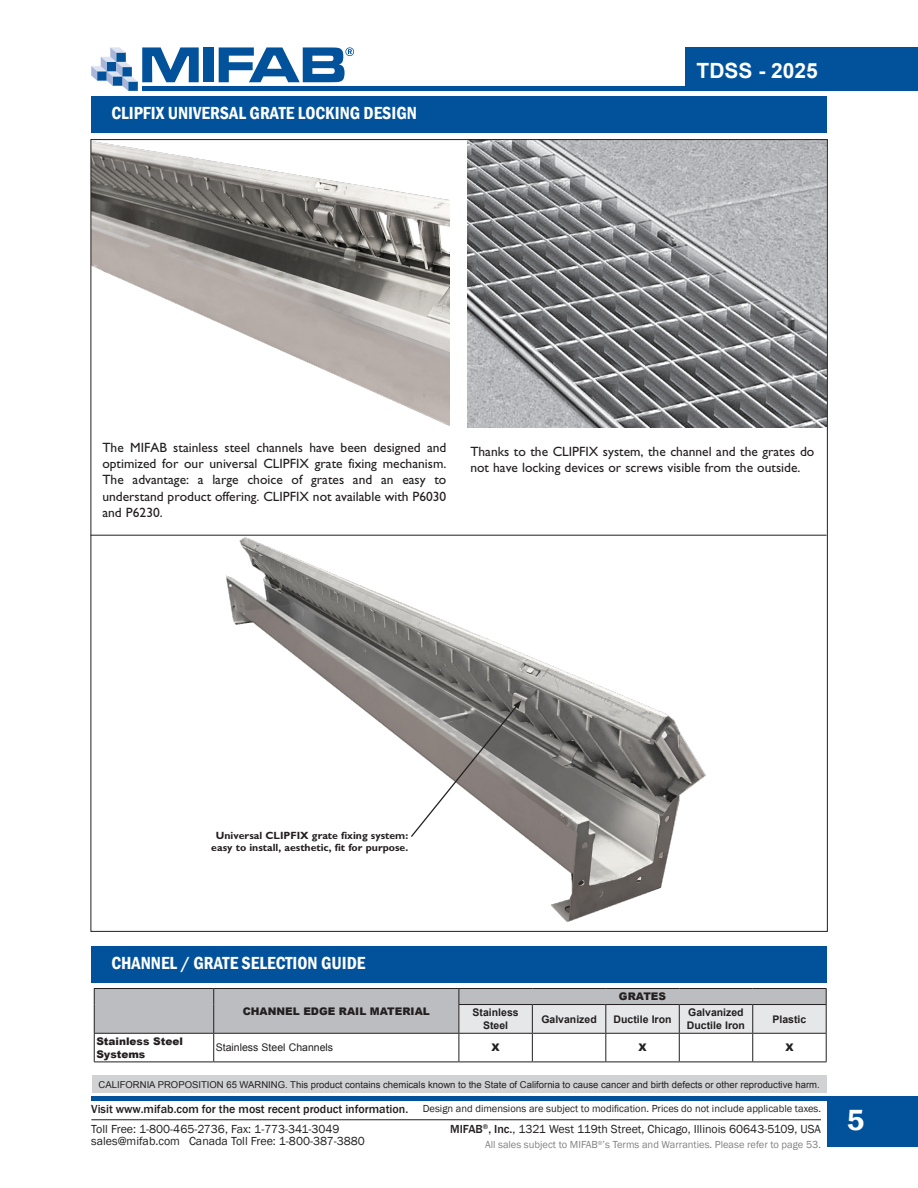
<style>
.page{position:relative;width:918px;height:1188px;background:#fff}
.page>*{position:absolute;margin:0;border:0;box-sizing:border-box;transform-origin:0 0}
.t1{font:600 30px "Franklin Gothic";color:#fff}
.t2{font:700 21px "Arial";color:#fff}
.Paragraph_Style1{font:600 condensed 18px "Franklin Gothic";color:#fff}
.t3{font:13.5px/16.2px "Gill Sans Std";color:#231f20;text-align:justify}
.t4{font:12px/12px "Franklin Gothic";color:#231f20}
.t5{font:10.5px "Franklin Gothic";color:#231f20}
.t6{font:700 10.5px/12.6px "Gill Sans Std";color:#231f20;text-align:center}
.t7{font:10.5px "Franklin Gothic";color:#808285}
.t8{font:700 10.5px/12.6px "Arial";color:#231f20;text-align:center}
.t9{font:900 10.5px/12.6px "Arial";color:#231f20}
.t10{font:10.5px "Arial";color:#231f20}
.t11{font:9.45px "Arial";color:#231f20}
.s1{font-weight:500;font-size:12px}
.s2{font-weight:500}
</style>
<div class="page">
<hr style="left:0;top:47px;width:1px;height:44px;background:#01529b">
<div style="left:685px;top:47px;width:233px;height:44px;background:#01529b"></div>
<div style="left:142px;top:86px;width:684px;height:5px;background:#01529b"></div>
<svg style="left:91px;top:47px;width:108px;height:44px"></svg>
<div style="left:203px;top:47px;width:11px;height:35px;background:#01529b"></div>
<svg style="left:219px;top:47px;width:135px;height:35px"></svg>
<hr style="left:91px;top:1119px;width:730px;height:1px;background:#231f20">
<div style="left:828px;top:1097px;width:90px;height:50px;background:#01529b"></div>
<hr style="left:91px;top:1097px;width:827px;height:4px;background:#01529b">
<div style="left:92px;top:1076px;width:735px;height:17px;background:#d1d2d4"></div>
<div style="left:19px;top:121px;width:32px;height:32px;border:1px solid #fff;border-radius:50%"></div>
<div style="left:19px;top:582px;width:32px;height:32px;border:1px solid #fff;border-radius:50%"></div>
<div style="left:19px;top:1035px;width:32px;height:32px;border:1px solid #fff;border-radius:50%"></div>
<img style="left:93px;top:142px;width:357px;height:284px">
<img style="left:468px;top:141px;width:358px;height:287px">
<div style="left:91px;top:96px;width:736px;height:37px;background:#01529b"></div>
<img style="left:227px;top:538px;width:479px;height:383px">
<svg style="left:410px;top:700px;width:111px;height:138px"></svg>
<hr style="left:91px;top:535px;width:736px;height:1px;background:#231f20">
<div style="left:91px;top:946px;width:736px;height:37px;background:#01529b"></div>
<hr style="left:94px;top:988px;width:120px;height:1px;background:#231f20">
<hr style="left:214px;top:988px;width:245px;height:1px;background:#231f20">
<hr style="left:459px;top:988px;width:73px;height:1px;background:#231f20">
<hr style="left:532px;top:988px;width:74px;height:1px;background:#231f20">
<hr style="left:606px;top:988px;width:73px;height:1px;background:#231f20">
<hr style="left:679px;top:988px;width:74px;height:1px;background:#231f20">
<hr style="left:753px;top:988px;width:74px;height:1px;background:#231f20">
<svg style="left:94px;top:989px;width:733px;height:73px"></svg>
<hr style="left:94px;top:1062px;width:120px;height:1px;background:#231f20">
<hr style="left:214px;top:1062px;width:245px;height:1px;background:#231f20">
<hr style="left:459px;top:1062px;width:73px;height:1px;background:#231f20">
<hr style="left:532px;top:1062px;width:74px;height:1px;background:#231f20">
<hr style="left:606px;top:1062px;width:73px;height:1px;background:#231f20">
<hr style="left:679px;top:1062px;width:74px;height:1px;background:#231f20">
<hr style="left:753px;top:1062px;width:74px;height:1px;background:#231f20">
<p class="Paragraph_Style1" style="left:111px;top:101px;width:307px">CLIPFIX UNIVERSAL GRATE LOCKING DESIGN</p>
<h2 class="t2" style="left:697px;top:56px;width:123px">TDSS - 2025</h2>
<p class="t3" style="left:102px;top:439px;width:345px">The MIFAB stainless steel channels have been designed and optimized for our universal CLIPFIX grate fixing mechanism.<br>The advantage: a large choice of grates and an easy to understand product offering. CLIPFIX not available with P6030 and P6230.</p>
<p class="t3" style="left:470px;top:443px;width:345px">Thanks to the CLIPFIX system, the channel and the grates do not have locking devices or screws visible from the outside.</p>
<p class="t6" style="left:211px;top:829px;width:198px">Universal CLIPFIX grate fixing system: easy to install, aesthetic, fit for purpose.</p>
<p class="Paragraph_Style1" style="left:111px;top:951px;width:256px">CHANNEL / GRATE SELECTION GUIDE</p>
<p class="t9" style="left:243px;top:1004px;width:189px">CHANNEL EDGE RAIL MATERIAL</p>
<p class="t9" style="left:619px;top:990px;width:49px">GRATES</p>
<p class="t8" style="left:473px;top:1007px;width:48px">Stainless<br>Steel</p>
<p class="t8" style="left:541px;top:1013px;width:57px">Galvanized</p>
<p class="t8" style="left:614px;top:1013px;width:60px">Ductile Iron</p>
<p class="t8" style="left:687px;top:1007px;width:60px;text-align:left">Galvanized<br>Ductile Iron</p>
<p class="t8" style="left:773px;top:1013px;width:35px">Plastic</p>
<p class="t9" style="left:96px;top:1035px;width:88px">Stainless Steel<br>Systems</p>
<p class="t10" style="left:216px;top:1041px;width:119px">Stainless Steel Channels</p>
<p class="t9" style="left:492px;top:1041px;width:10px">X</p>
<p class="t9" style="left:638px;top:1041px;width:10px">X</p>
<p class="t9" style="left:785px;top:1041px;width:10px">X</p>
<p class="t11" style="left:99px;top:1078px;width:723px">CALIFORNIA PROPOSITION 65 WARNING. This product contains chemicals known to the State of California to cause cancer and birth defects or other reproductive harm.</p>
<p class="t5" style="left:91px;top:1102px;width:731px"><span class="s1">Visit www.mifab.com for the most recent product information.</span> Design and dimensions are subject to modification. Prices do not include applicable taxes.</p>
<p class="t7" style="left:485px;top:1138px;width:337px">All sales subject to MIFAB<sup>®</sup>’s Terms and Warranties. Please refer to page 53.</p>
<p class="t4" style="left:450px;top:1124px;width:372px"><span class="s2">MIFAB</span><sup>®</sup><span class="s2">, Inc.</span>, 1321 West 119th Street, Chicago, Illinois 60643-5109, USA</p>
<p class="t4" style="left:91px;top:1124px;width:275px">Toll Free: 1-800-465-2736, Fax: 1-773-341-3049 sales@mifab.com Canada Toll Free: 1-800-387-3880</p>
<h1 class="t1" style="left:847px;top:1101px;width:19px">5</h1>
</div>
